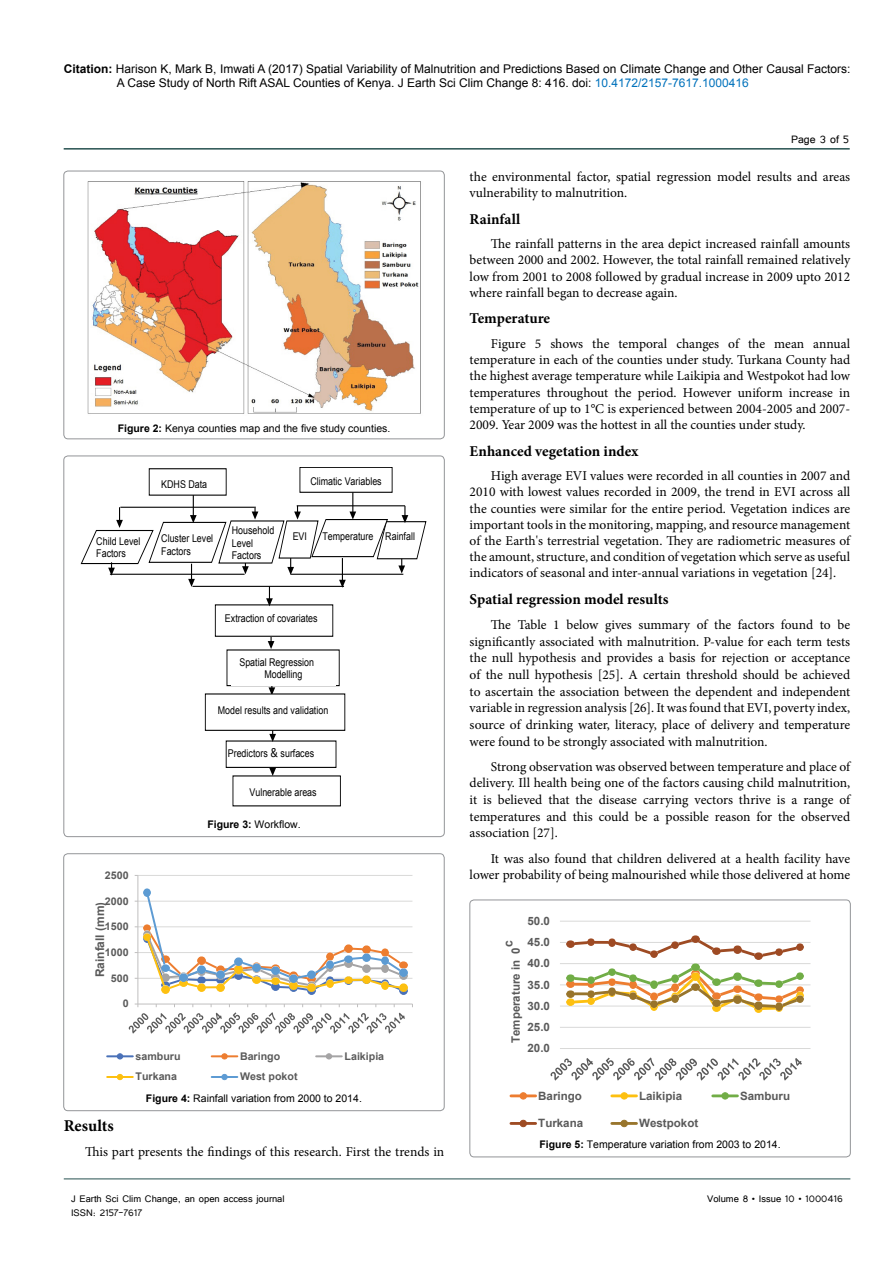
<style>
.page{position:relative;width:893px;height:1263px;background:#fff}
.page>*{position:absolute;margin:0;border:0;box-sizing:border-box;transform-origin:0 0}
.t1{font:700 16.5px "Minion Pro";color:#000}
.t2{font:700 15px "Minion Pro";color:#000}
.t3{font:13.5px/16.2px "Minion Pro";color:#000;text-align:justify}
.t4{font:13.5px "Tunga";color:#000}
.t5{font:700 12.15px "Arial";color:#5a5a5a}
.t6{font:12px/14.4px "Arial";color:#000}
.t7{font:12px "Tunga";color:#000}
.t8{font:700 12px "Arial";color:#5a5a5a}
.t9{font:700 11.55px "Arial";color:#5a5a5a}
.t10{font:700 11.4px "Arial";color:#5a5a5a}
.t11{font:10.65px/12.3px "Arial";color:#010101;scale:.83 1}
.t12{font:10.5px/21.5px "Arial";color:#000}
.t13{font:700 10.5px "Arial";color:#5a5a5a}
.s1{font-weight:700}
.s2{color:#0072bc}
.s3{font-family:"Calibri";font-size:13.35px}
.s4{font-family:"Calibri"}
.s5{font-weight:700;color:#5a5a5a}
</style>
<div class="page">
<hr style="left:64px;top:148px;width:786px;height:2px;background:#265150">
<hr style="left:64px;top:1179px;width:786px;height:1px;background:#265150">
<div style="left:64px;top:171px;width:380px;height:268px;border:1px solid #939598;border-radius:4px"></div>
<img style="left:87px;top:181px;width:334px;height:233px">
<div style="left:64px;top:456px;width:380px;height:381px;border:1px solid #939598;border-radius:4px"></div>
<svg style="left:268px;top:640px;width:6px;height:9px"></svg>
<svg style="left:269px;top:686px;width:6px;height:7px"></svg>
<img style="left:217px;top:612px;width:117px;height:28px">
<div style="left:205px;top:693px;width:140px;height:38px;border:1px solid #010101"></div>
<img style="left:343px;top:704px;width:3px;height:15px">
<div style="left:226px;top:740px;width:110px;height:28px;border:1px solid #010101"></div>
<img style="left:225px;top:745px;width:111px;height:13px">
<div style="left:149px;top:468px;width:78px;height:28px;border:1px solid #010101"></div>
<div style="left:299px;top:467px;width:94px;height:26px;border:1px solid #010101"></div>
<img style="left:225px;top:478px;width:2px;height:9px">
<img style="left:391px;top:475px;width:2px;height:14px">
<svg style="left:80px;top:492px;width:347px;height:114px"></svg>
<svg style="left:269px;top:730px;width:7px;height:12px"></svg>
<svg style="left:269px;top:768px;width:7px;height:8px"></svg>
<div style="left:64px;top:854px;width:380px;height:257px;border:1px solid #939598;border-radius:4px"></div>
<svg style="left:106px;top:875px;width:307px;height:206px"></svg>
<div style="left:470px;top:900px;width:380px;height:257px;border:1px solid #939598;border-radius:4px"></div>
<svg style="left:509px;top:920px;width:302px;height:208px"></svg>
<p class="t6" style="left:117px;top:61px;width:735px;text-indent:-53px"><span class="s1">Citation:</span> Harison K, Mark B, Imwati A (2017) Spatial Variability of Malnutrition and Predictions Based on Climate Change and Other Causal Factors:<br>A Case Study of North Rift ASAL Counties of Kenya. J Earth Sci Clim Change 8: 416. doi: <span class="s2">10.4172/2157-7617.1000416</span></p>
<p class="t12" style="left:118px;top:417px;width:274px"><span class="s1">Figure 2:</span> Kenya counties map and the five study counties.</p>
<p class="t11" style="left:161px;top:478px;width:57px">KDHS Data</p>
<p class="t11" style="left:310px;top:475px;width:87px">Climatic Variables</p>
<p class="t11" style="left:96px;top:535px;width:55px">Child Level<br>Factors</p>
<p class="t11" style="left:161px;top:533px;width:64px">Cluster Level<br>Factors</p>
<p class="t11" style="left:232px;top:524px;width:53px">Household<br>Level<br>Factors</p>
<p class="t11" style="left:293px;top:530px;width:19px">EVI</p>
<p class="t11" style="left:322px;top:530px;width:113px">Temperature Rainfall</p>
<p class="t11" style="left:225px;top:612px;width:113px">Extraction of covariates</p>
<p class="t11" style="left:264px;top:656px;width:62px;text-indent:-25px">Spatial Regression<br>Modelling</p>
<p class="t11" style="left:218px;top:704px;width:135px">Model results and validation</p>
<p class="t11" style="left:228px;top:747px;width:106px">Predictors <span class="s3">&amp;</span> surfaces</p>
<p class="t13" style="left:105px;top:868px;width:25px">2500</p>
<p class="t8" style="left:92px;top:977px;width:77px;rotate:-90deg">Rainfall (mm<span class="s4">)</span></p>
<p class="t13" style="left:105px;top:894px;width:25px">2000</p>
<p class="t13" style="left:105px;top:919px;width:25px">1500</p>
<p class="t13" style="left:105px;top:945px;width:25px">1000</p>
<p class="t13" style="left:111px;top:971px;width:19px">500</p>
<p class="t13" style="left:123px;top:997px;width:7px">0</p>
<p class="t11" style="left:249px;top:786px;width:83px">Vulnerable areas</p>
<p class="t12" style="left:207px;top:813px;width:95px"><span class="s1">Figure 3:</span> Workflow.</p>
<p class="t13" style="left:136px;top:1049px;width:47px">samburu</p>
<p class="t13" style="left:240px;top:1049px;width:42px">Baringo</p>
<p class="t13" style="left:344px;top:1049px;width:41px">Laikipia</p>
<p class="t13" style="left:136px;top:1070px;width:43px">Turkana</p>
<p class="t12" style="left:146px;top:1066px;width:217px;text-indent:94px"><span class="s5">West pokot<br></span><span class="s1">Figure 4:</span> Rainfall variation from 2000 to 2014.</p>
<p class="t1" style="left:64px;top:1114px;width:51px">Results</p>
<p class="t3" style="left:85px;top:1144px;width:361px">This part presents the findings of this research. First the trends in</p>
<p class="t4" style="left:791px;top:131px;width:59px">Page 3 of 5</p>
<p class="t3" style="left:470px;top:168px;width:382px">the environmental factor, spatial regression model results and areas vulnerability to malnutrition.</p>
<p class="t2" style="left:470px;top:208px;width:52px">Rainfall</p>
<p class="t3" style="left:470px;top:236px;width:382px;text-indent:21px">The rainfall patterns in the area depict increased rainfall amounts between 2000 and 2002. However, the total rainfall remained relatively low from 2001 to 2008 followed by gradual increase in 2009 upto 2012 where rainfall began to decrease again.</p>
<p class="t2" style="left:470px;top:308px;width:82px">Temperature</p>
<p class="t3" style="left:470px;top:336px;width:382px;text-indent:21px">Figure 5 shows the temporal changes of the mean annual temperature in each of the counties under study. Turkana County had the highest average temperature while Laikipia and Westpokot had low temperatures throughout the period. However uniform increase in temperature of up to 1°C is experienced between 2004-2005 and 2007- 2009. Year 2009 was the hottest in all the counties under study.</p>
<p class="t2" style="left:470px;top:440px;width:170px">Enhanced vegetation index</p>
<p class="t3" style="left:470px;top:468px;width:382px;text-indent:21px">High average EVI values were recorded in all counties in 2007 and 2010 with lowest values recorded in 2009, the trend in EVI across all the counties were similar for the entire period. Vegetation indices are important tools in the monitoring, mapping, and resource management of the Earth's terrestrial vegetation. They are radiometric measures of the amount, structure, and condition of vegetation which serve as useful indicators of seasonal and inter-annual variations in vegetation [24].</p>
<p class="t2" style="left:470px;top:589px;width:200px">Spatial regression model results</p>
<p class="t3" style="left:470px;top:616px;width:382px;line-height:16.6px;text-indent:21px">The Table 1 below gives summary of the factors found to be significantly associated with malnutrition. P-value for each term tests the null hypothesis and provides a basis for rejection or acceptance of the null hypothesis [25]. A certain threshold should be achieved to ascertain the association between the dependent and independent variable in regression analysis [26]. It was found that EVI, poverty index, source of drinking water, literacy, place of delivery and temperature were found to be strongly associated with malnutrition.</p>
<p class="t3" style="left:470px;top:758px;width:382px;line-height:16.6px;text-indent:21px">Strong observation was observed between temperature and place of delivery. Ill health being one of the factors causing child malnutrition, it is believed that the disease carrying vectors thrive is a range of temperatures and this could be a possible reason for the observed association [27].</p>
<p class="t3" style="left:470px;top:850px;width:382px;line-height:16.6px;text-align:right">It was also found that children delivered at a health facility have lower probability of being malnourished while those delivered at home</p>
<p class="t10" style="left:527px;top:913px;width:24px">50.0</p>
<p class="t10" style="left:527px;top:934px;width:24px">45.0</p>
<p class="t5" style="left:500px;top:947px;width:8px;rotate:-90deg">c</p>
<p class="t9" style="left:508px;top:1043px;width:97px;rotate:-90deg">Temperature in 0</p>
<p class="t10" style="left:527px;top:956px;width:24px">40.0</p>
<p class="t10" style="left:527px;top:977px;width:24px">35.0</p>
<p class="t10" style="left:527px;top:998px;width:24px">30.0</p>
<p class="t10" style="left:527px;top:1019px;width:24px">25.0</p>
<p class="t10" style="left:527px;top:1040px;width:24px">20.0</p>
<p class="t10" style="left:538px;top:1088px;width:45px">Baringo</p>
<p class="t10" style="left:639px;top:1088px;width:45px">Laikipia</p>
<p class="t10" style="left:740px;top:1088px;width:52px">Samburu</p>
<p class="t10" style="left:538px;top:1115px;width:46px">Turkana</p>
<p class="t10" style="left:639px;top:1115px;width:61px">Westpokot</p>
<p class="t12" style="left:540px;top:1134px;width:243px"><span class="s1">Figure 5:</span> Temperature variation from 2003 to 2014.</p>
<p class="t7" style="left:71px;top:1190px;width:215px">J Earth Sci Clim Change, an open access journal</p>
<p class="t7" style="left:707px;top:1190px;width:137px">Volume 8 • Issue 10 • 1000416</p>
<p class="t7" style="left:71px;top:1205px;width:73px">ISSN: 2157-7617</p>
</div>
